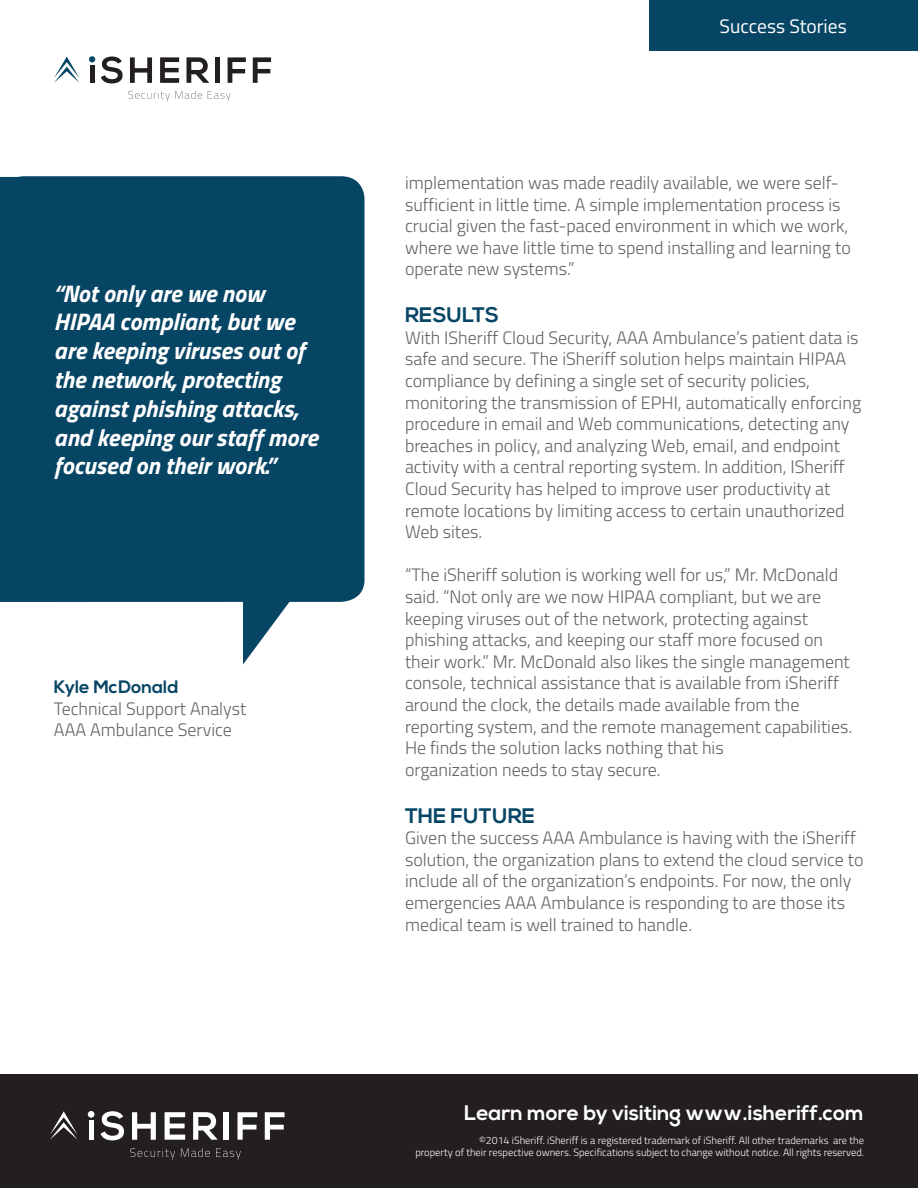
<style>
.page{position:relative;width:918px;height:1188px;background:#fff}
.page>*{position:absolute;margin:0;border:0;box-sizing:border-box;transform-origin:0 0}
.t1{font:italic 700 24px/28.8px "Titillium";color:#fff}
.t2{font:700 21px "Nexa";color:#fff}
.t3{font:700 21px "Nexa";color:#074565}
.t4{font:19.5px "Titillium";color:#fff}
.t5{font:300 18px/21.6px "Titillium";color:#636366}
.t6{font:700 18px "Nexa";color:#074565}
.t7{font:300 10.5px/12.6px "Titillium";color:#fff;text-align:right}
</style>
<div class="page">
<div style="left:649px;top:1px;width:268px;height:50px;background:#074565"></div>
<div style="left:0;top:1074px;width:918px;height:114px;background:#231f20"></div>
<svg style="left:0;top:176px;width:364px;height:488px;background:#245b77"></svg>
<hr style="left:89px;top:1120px;width:4px;height:20px;background:#fff">
<svg style="left:101px;top:1111px;width:23px;height:29px"></svg>
<svg style="left:132px;top:1112px;width:24px;height:28px"></svg>
<svg style="left:165px;top:1112px;width:20px;height:28px"></svg>
<svg style="left:193px;top:1112px;width:24px;height:28px"></svg>
<div style="left:224px;top:1112px;width:5px;height:28px;background:#fff"></div>
<svg style="left:238px;top:1112px;width:19px;height:28px"></svg>
<svg style="left:265px;top:1112px;width:20px;height:28px"></svg>
<div style="left:88px;top:1111px;width:6px;height:7px;background:#fff;border-radius:50%"></div>
<svg style="left:50px;top:1111px;width:28px;height:29px"></svg>
<svg style="left:130px;top:1148px;width:45px;height:12px"></svg>
<svg style="left:181px;top:1148px;width:29px;height:9px"></svg>
<svg style="left:216px;top:1148px;width:25px;height:12px"></svg>
<hr style="left:90px;top:65px;width:4px;height:18px;background:#231f20">
<svg style="left:101px;top:57px;width:22px;height:26px"></svg>
<svg style="left:130px;top:57px;width:22px;height:26px"></svg>
<svg style="left:160px;top:57px;width:19px;height:26px"></svg>
<svg style="left:187px;top:57px;width:22px;height:26px"></svg>
<hr style="left:215px;top:57px;width:4px;height:26px;background:#231f20">
<svg style="left:228px;top:57px;width:18px;height:26px"></svg>
<svg style="left:253px;top:57px;width:18px;height:26px"></svg>
<svg style="left:89px;top:56px;width:6px;height:6px"></svg>
<svg style="left:54px;top:57px;width:26px;height:26px"></svg>
<svg style="left:128px;top:91px;width:74px;height:10px"></svg>
<svg style="left:208px;top:91px;width:23px;height:10px"></svg>
<p class="t1" style="left:54px;top:277px;width:265px">“Not only are we now<br>HIPAA compliant, but we are keeping viruses out of the network, protecting against phishing attacks, and keeping our staff more focused on their work.”</p>
<p class="t6" style="left:54px;top:676px;width:126px">Kyle McDonald</p>
<p class="t5" style="left:54px;top:697px;width:194px">Technical Support Analyst</p>
<p class="t5" style="left:54px;top:718px;width:179px">AAA Ambulance Service</p>
<p class="t4" style="left:720px;top:12px;width:129px">Success Stories</p>
<p class="t5" style="left:405px;top:171px;width:447px">implementation was made readily available, we were self&shy;sufficient in little time. A simple implementation process is crucial given the fast-paced environment in which we work, where we have little time to spend installing and learning to operate new systems.”</p>
<p class="t3" style="left:405px;top:303px;width:96px">RESULTS</p>
<p class="t5" style="left:405px;top:326px;width:458px">With ISheriff Cloud Security, AAA Ambulance’s patient data is safe and secure. The iSheriff solution helps maintain HIPAA compliance by defining a single set of security policies, monitoring the transmission of EPHI, automatically enforcing procedure in email and Web communications, detecting any breaches in policy, and analyzing Web, email, and endpoint activity with a central reporting system. In addition, ISheriff Cloud Security has helped to improve user productivity at remote locations by limiting access to certain unauthorized Web sites.</p>
<p class="t5" style="left:405px;top:563px;width:449px">“The iSheriff solution is working well for us,” Mr. McDonald said. “Not only are we now HIPAA compliant, but we are keeping viruses out of the network, protecting against phishing attacks, and keeping our staff more focused on their work.” Mr. McDonald also likes the single management console, technical assistance that is available from iSheriff around the clock, the details made available from the reporting system, and the remote management capabilities.<br>He finds the solution lacks nothing that his</p>
<p class="t5" style="left:405px;top:758px;width:257px">organization needs to stay secure.</p>
<p class="t3" style="left:405px;top:803px;width:131px">THE FUTURE</p>
<p class="t5" style="left:405px;top:826px;width:460px">Given the success AAA Ambulance is having with the iSheriff solution, the organization plans to extend the cloud service to include all of the organization’s endpoints. For now, the only emergencies AAA Ambulance is responding to are those its medical team is well trained to handle.</p>
<p class="t2" style="left:464px;top:1100px;width:401px">Learn more by visiting www.isheriff.com</p>
<p class="t7" style="left:415px;top:1133px;width:450px">©2014 iSheriff. iSheriff is a registered trademark of iSheriff. All other trademarks are the<br>property of their respective owners. Specifications subject to change without notice. All rights reserved.</p>
</div>
